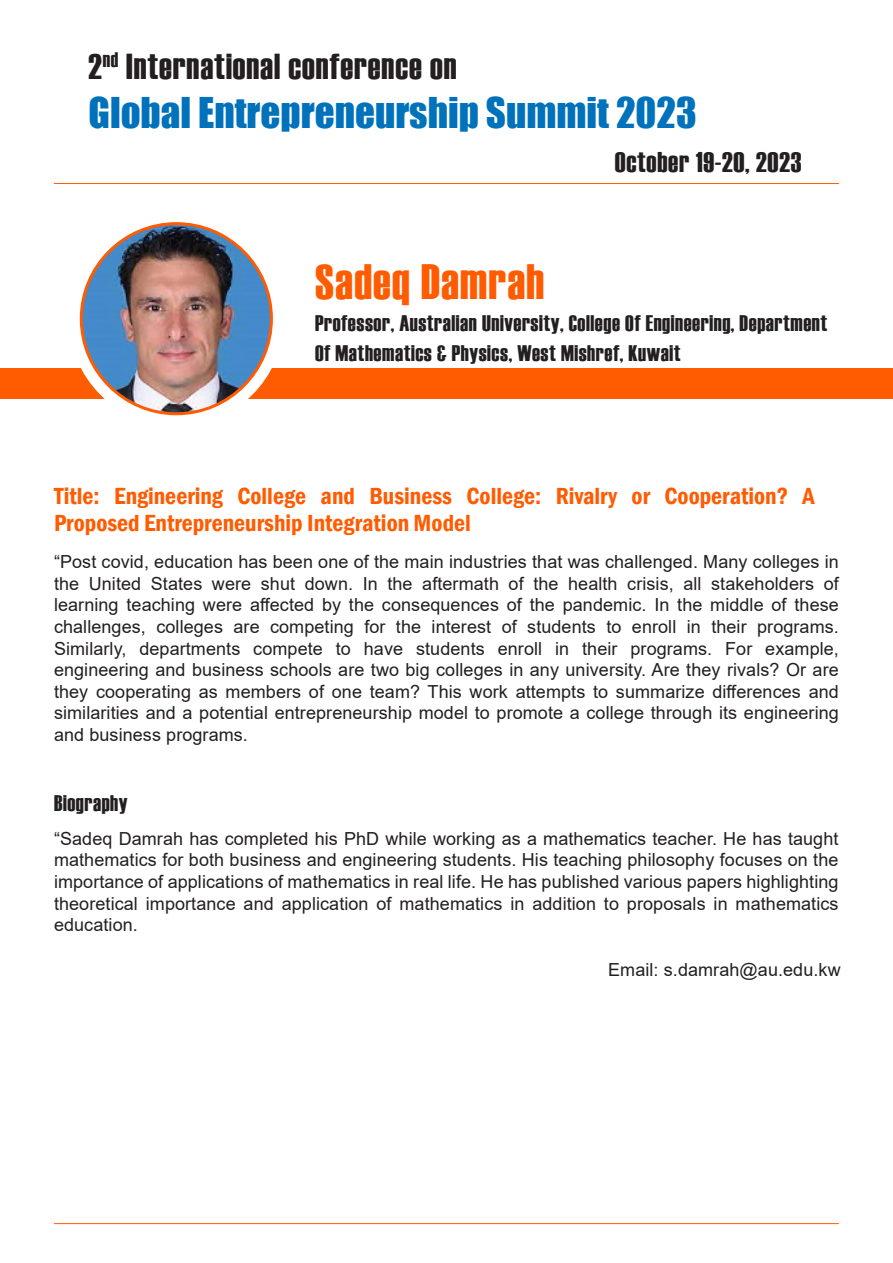
<style>
.page{position:relative;width:893px;height:1263px;background:#fff}
.page>*{position:absolute;margin:0;border:0;box-sizing:border-box;transform-origin:0 0}
.t1{font:49.5px "Haettenschweiler";letter-spacing:.025em;color:#ff5b00}
.t2{font:39px "Impact";color:#0072bc}
.t3{font:36px "Haettenschweiler";letter-spacing:.025em;color:#231f20}
.t4{font:28.5px "Haettenschweiler";letter-spacing:.025em;color:#231f20}
.Pa2{font:600 condensed 24px/27px "Franklin Gothic";color:#ff5b00}
.t5{font:22.5px/30px "Haettenschweiler";letter-spacing:.025em;color:#231f20}
.t6{font:18px/21.6px "Arial";letter-spacing:.005em;color:#231f20;text-align:justify}
</style>
<div class="page">
<hr style="left:54px;top:183px;width:785px;height:1px;background:#ff5b00">
<hr style="left:54px;top:1223px;width:785px;height:1px;background:#ff5b00">
<div style="left:0;top:369px;width:893px;height:30px;background:#ff5b00"></div>
<img style="left:81px;top:225px;width:190px;height:189px">
<h3 class="t3" style="left:88px;top:42px;width:369px">2<sup>nd</sup> International conference on</h3>
<h2 class="t2" style="left:88px;top:83px;width:610px">Global Entrepreneurship Summit 2023</h2>
<h3 class="t4" style="left:615px;top:143px;width:188px">October 19-20, 2023</h3>
<p class="t1" style="left:315px;top:248px;width:231px">Sadeq Damrah</p>
<p class="t5" style="left:315px;top:308px;width:514px">Professor, Australian University, College Of Engineering, Department<br>Of Mathematics &amp; Physics, West Mishref, Kuwait</p>
<p class="Pa2" style="left:54px;top:482px;width:762px">Title: Engineering College and Business College: Rivalry or Cooperation? A<br>Proposed Entrepreneurship Integration Model</p>
<p class="t6" style="left:54px;top:551px;width:786px">“Post covid, education has been one of the main industries that was challenged. Many colleges in the United States were shut down. In the aftermath of the health crisis, all stakeholders of learning teaching were affected by the consequences of the pandemic. In the middle of these challenges, colleges are competing for the interest of students to enroll in their programs.<br>Similarly, departments compete to have students enroll in their programs. For example, engineering and business schools are two big colleges in any university. Are they rivals? Or are they cooperating as members of one team? This work attempts to summarize differences and similarities and a potential entrepreneurship model to promote a college through its engineering and business programs.</p>
<p class="t5" style="left:54px;top:788px;width:75px">Biography</p>
<p class="t6" style="left:54px;top:827px;width:786px">“Sadeq Damrah has completed his PhD while working as a mathematics teacher. He has taught mathematics for both business and engineering students. His teaching philosophy focuses on the importance of applications of mathematics in real life. He has published various papers highlighting theoretical importance and application of mathematics in addition to proposals in mathematics education.</p>
<p class="t6" style="left:608px;top:959px;width:234px">Email: s.damrah@au.edu.kw</p>
</div>
